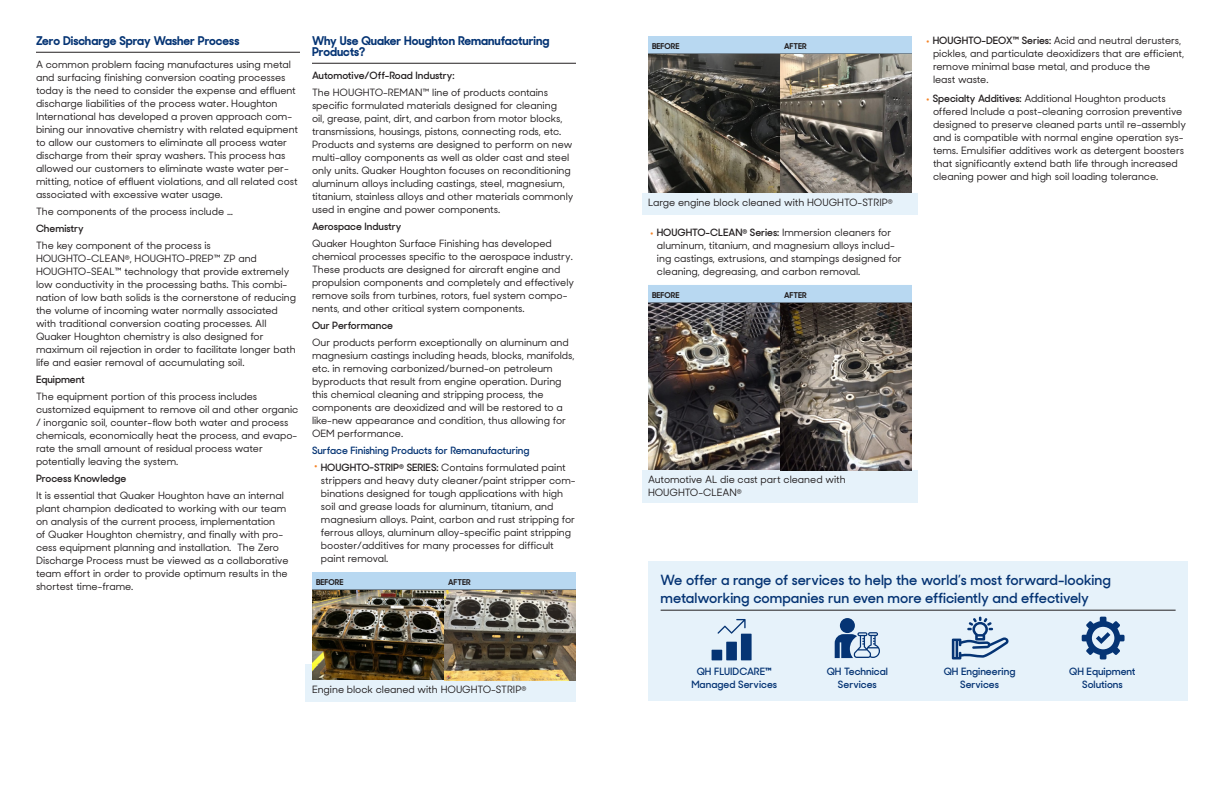
<style>
.page{position:relative;width:1224px;height:792px;background:#fff}
.page>*{position:absolute;margin:0;border:0;box-sizing:border-box;transform-origin:0 0}
.t1{font:600 14px/18px "Sharp Sans Display No 2";color:#053474}
.t2{font:700 12px/11px "Sharp Sans Display No 2";color:#053474}
.t3{font:500 10px/13px "Sharp Sans Display No 2";color:#231f20}
.t4{font:600 10px/13px "Sharp Sans Display No 2";color:#053474;text-align:center}
.t5{font:600 10px "Sharp Sans Display No 2";color:#231f20}
.t6{font:700 8px "Sharp Sans Display No 2";color:#231f20}
.s1{font-weight:400;font-size:18px;color:#f58529}
.s2{font-weight:600}
.s3{font-weight:700}
</style>
<div class="page">
<div style="left:642px;top:193px;width:276px;height:22px;background:#e6f2fa"></div>
<div style="left:642px;top:470px;width:276px;height:33px;background:#e6f2fa"></div>
<div style="left:305px;top:664px;width:271px;height:37px;background:#e6f2fa"></div>
<hr style="left:36px;top:52px;width:264px;height:1px;background:#231f20">
<hr style="left:312px;top:63px;width:264px;height:1px;background:#231f20">
<div style="left:312px;top:572px;width:264px;height:18px;background:#b8d8f1"></div>
<img style="left:312px;top:590px;width:264px;height:90px">
<div style="left:648px;top:36px;width:264px;height:18px;background:#b8d8f1"></div>
<img style="left:648px;top:54px;width:264px;height:138px">
<div style="left:648px;top:285px;width:264px;height:18px;background:#b8d8f1"></div>
<img style="left:648px;top:303px;width:264px;height:167px">
<div style="left:648px;top:562px;width:540px;height:139px;background:#e6f2fa"></div>
<hr style="left:661px;top:610px;width:515px;height:1px;background:#231f20">
<svg style="left:952px;top:617px;width:57px;height:42px"></svg>
<svg style="left:1082px;top:617px;width:43px;height:42px"></svg>
<div style="left:726px;top:642px;width:11px;height:18px;background:#053474"></div>
<div style="left:712px;top:650px;width:10px;height:10px;background:#053474"></div>
<div style="left:741px;top:634px;width:11px;height:26px;background:#053474"></div>
<svg style="left:718px;top:619px;width:28px;height:15px"></svg>
<svg style="left:835px;top:618px;width:45px;height:40px"></svg>
<p class="t2" style="left:36px;top:34px;width:205px">Zero Discharge Spray Washer Process</p>
<p class="t3" style="left:36px;top:59px;width:264px">A common problem facing manufactures using metal and surfacing finishing conversion coating processes today is the need to consider the expense and effluent discharge liabilities of the process water. Houghton International has developed a proven approach com&shy;bining our innovative chemistry with related equipment to allow our customers to eliminate all process water discharge from their spray washers. This process has allowed our customers to eliminate waste water per&shy;mitting, notice of effluent violations, and all related cost associated with excessive water usage.</p>
<p class="t3" style="left:36px;top:206px;width:198px">The components of the process include …</p>
<p class="t5" style="left:36px;top:220px;width:49px">Chemistry</p>
<p class="t3" style="left:36px;top:240px;width:262px">The key component of the process is HOUGHTO-CLEAN<sup>®</sup>, HOUGHTO-PREP™ ZP and HOUGHTO-SEAL™ technology that provide extremely low conductivity in the processing baths. This combi&shy;nation of low bath solids is the cornerstone of reducing the volume of incoming water normally associated with traditional conversion coating processes. All Quaker Houghton chemistry is also designed for maximum oil rejection in order to facilitate longer bath life and easier removal of accumulating soil.</p>
<p class="t5" style="left:36px;top:371px;width:50px">Equipment</p>
<p class="t3" style="left:36px;top:391px;width:264px">The equipment portion of this process includes customized equipment to remove oil and other organic / inorganic soil, counter-flow both water and process chemicals, economically heat the process, and evapo&shy;rate the small amount of residual process water potentially leaving the system.</p>
<p class="t5" style="left:36px;top:470px;width:92px">Process Knowledge</p>
<p class="t3" style="left:36px;top:488px;width:254px">It is essential that Quaker Houghton have an internal plant champion dedicated to working with our team on analysis of the current process, implementation<br>of Quaker Houghton chemistry, and finally with pro&shy;cess equipment planning and installation. The Zero Discharge Process must be viewed as a collaborative team effort in order to provide optimum results in the shortest time-frame.</p>
<p class="t2" style="left:312px;top:36px;width:239px">Why Use Quaker Houghton Remanufacturing<br>Products?</p>
<p class="t5" style="left:312px;top:67px;width:144px">Automotive/Off-Road Industry:</p>
<p class="t3" style="left:312px;top:85px;width:263px">The HOUGHTO-REMAN™ line of products contains specific formulated materials designed for cleaning<br>oil, grease, paint, dirt, and carbon from motor blocks, transmissions, housings, pistons, connecting rods, etc.<br>Products and systems are designed to perform on new multi-alloy components as well as older cast and steel only units. Quaker Houghton focuses on reconditioning aluminum alloys including castings, steel, magnesium, titanium, stainless alloys and other materials commonly used in engine and power components.</p>
<p class="t5" style="left:312px;top:218px;width:91px">Aerospace Industry</p>
<p class="t3" style="left:312px;top:238px;width:264px">Quaker Houghton Surface Finishing has developed chemical processes specific to the aerospace industry.<br>These products are designed for aircraft engine and propulsion components and completely and effectively remove soils from turbines, rotors, fuel system compo&shy;nents, and other critical system components.</p>
<p class="t5" style="left:312px;top:317px;width:83px">Our Performance</p>
<p class="t3" style="left:312px;top:337px;width:264px">Our products perform exceptionally on aluminum and magnesium castings including heads, blocks, manifolds, etc. in removing carbonized/burned-on petroleum byproducts that result from engine operation. During this chemical cleaning and stripping process, the components are deoxidized and will be restored to a like-new appearance and condition, thus allowing for OEM performance.</p>
<p class="t4" style="left:312px;top:443px;width:219px">Surface Finishing Products for Remanufacturing</p>
<p class="t3" style="left:321px;top:462px;width:256px;text-indent:-8px"><span class="s1">•</span> <span class="s2">HOUGHTO-STRIP</span><sup>®</sup> <span class="s2">SERIES:</span> Contains formulated paint strippers and heavy duty cleaner/paint stripper com&shy;binations designed for tough applications with high soil and grease loads for aluminum, titanium, and magnesium alloys. Paint, carbon and rust stripping for ferrous alloys, aluminum alloy-specific paint stripping booster/additives for many processes for difficult paint removal.</p>
<p class="t6" style="left:316px;top:579px;width:29px">BEFORE</p>
<p class="t6" style="left:448px;top:579px;width:24px">AFTER</p>
<p class="t3" style="left:312px;top:682px;width:216px">Engine block cleaned with HOUGHTO-STRIP<sup>®</sup></p>
<p class="t6" style="left:652px;top:43px;width:29px">BEFORE</p>
<p class="t6" style="left:784px;top:43px;width:24px">AFTER</p>
<p class="t3" style="left:648px;top:195px;width:246px">Large engine block cleaned with HOUGHTO-STRIP<sup>®</sup></p>
<p class="t3" style="left:657px;top:225px;width:246px;text-indent:-8px"><span class="s1">•</span> <span class="s2">HOUGHTO-CLEAN</span><sup>®</sup> <span class="s2">Series:</span> Immersion cleaners for aluminum, titanium, and magnesium alloys includ&shy;ing castings, extrusions, and stampings designed for cleaning, degreasing, and carbon removal.</p>
<p class="t6" style="left:652px;top:292px;width:29px">BEFORE</p>
<p class="t6" style="left:784px;top:292px;width:24px">AFTER</p>
<p class="t3" style="left:933px;top:34px;width:253px;text-indent:-8px"><span class="s1">•</span> <span class="s2">HOUGHTO-DEOX™ Series:</span> Acid and neutral derusters, pickles, and particulate deoxidizers that are efficient, remove minimal base metal, and produce the<br>least waste.</p>
<p class="t3" style="left:933px;top:92px;width:254px;text-indent:-8px"><span class="s1">•</span> <span class="s2">Specialty Additives:</span> Additional Houghton products offered Include a post-cleaning corrosion preventive designed to preserve cleaned parts until re-assembly and is compatible with normal engine operation sys&shy;tems. Emulsifier additives work as detergent boosters that significantly extend bath life through increased cleaning power and high soil loading tolerance.</p>
<p class="t3" style="left:648px;top:472px;width:199px">Automotive AL die cast part cleaned with<br>HOUGHTO-CLEAN<sup>®</sup></p>
<h1 class="t1" style="left:661px;top:569px;width:452px">We offer a range of services to help the world’s most forward-looking metalworking companies run even more efficiently and effectively</h1>
<p class="t4" style="left:691px;top:664px;width:87px">QH FLUIDCARE<span class="s3">™<br></span>Managed Services</p>
<p class="t4" style="left:827px;top:664px;width:63px">QH Technical<br>Services</p>
<p class="t4" style="left:944px;top:664px;width:73px">QH Engineering<br>Services</p>
<p class="t4" style="left:1069px;top:664px;width:68px">QH Equipment<br>Solutions</p>
</div>
